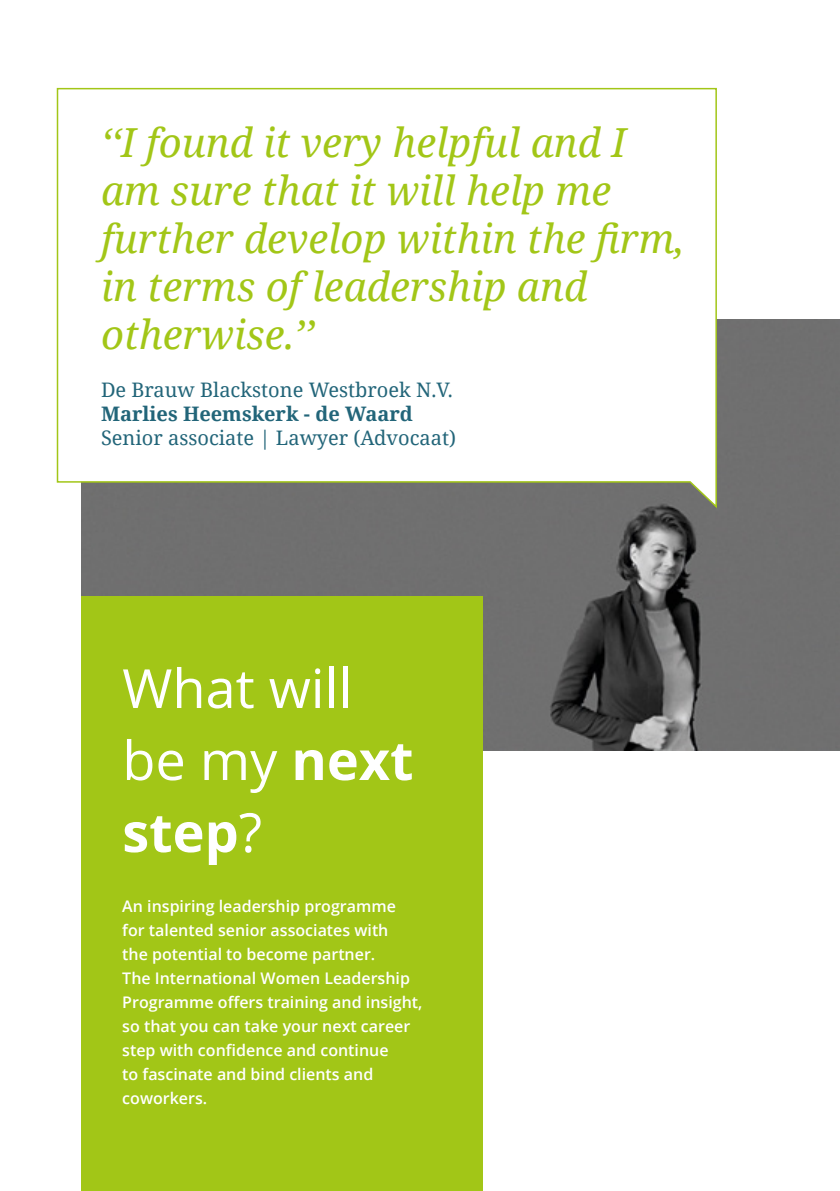
<style>
.page{position:relative;width:840px;height:1191px;background:#fff}
.page>*{position:absolute;margin:0;border:0;box-sizing:border-box;transform-origin:0 0}
.t1{font:54px/72px "Open Sans";color:#fff}
.t2{font:italic 40px/48px "Noto Serif";color:#a2c617}
.t3{font:20px "Noto Serif";color:#226579}
.t4{font:700 20px "Noto Serif";color:#226579}
.t5{font:600 16px/24px "Open Sans";color:#fff}
.s1{font-weight:700}
</style>
<div class="page">
<img style="left:81px;top:319px;width:758px;height:431px">
<div style="left:81px;top:596px;width:401px;height:595px;background:#a2c617"></div>
<svg style="left:56px;top:87px;width:661px;height:423px"></svg>
<h2 class="t2" style="left:101px;top:117px;width:584px">‘‘I found it very helpful and I am sure that it will help me further develop within the firm, in terms of leadership and otherwise.’’</h2>
<p class="t3" style="left:101px;top:376px;width:353px">De Brauw Blackstone Westbroek N.V.</p>
<p class="t4" style="left:101px;top:399px;width:313px">Marlies Heemskerk - de Waard</p>
<p class="t3" style="left:101px;top:424px;width:356px">Senior associate | Lawyer (Advocaat)</p>
<h1 class="t1" style="left:122px;top:651px;width:292px">What will be my <span class="s1">next step</span>?</h1>
<p class="t5" style="left:122px;top:894px;width:301px">An inspiring leadership programme for talented senior associates with<br>the potential to become partner.<br>The International Women Leadership<br>Programme offers training and insight, so that you can take your next career step with confidence and continue<br>to fascinate and bind clients and coworkers.</p>
</div>
